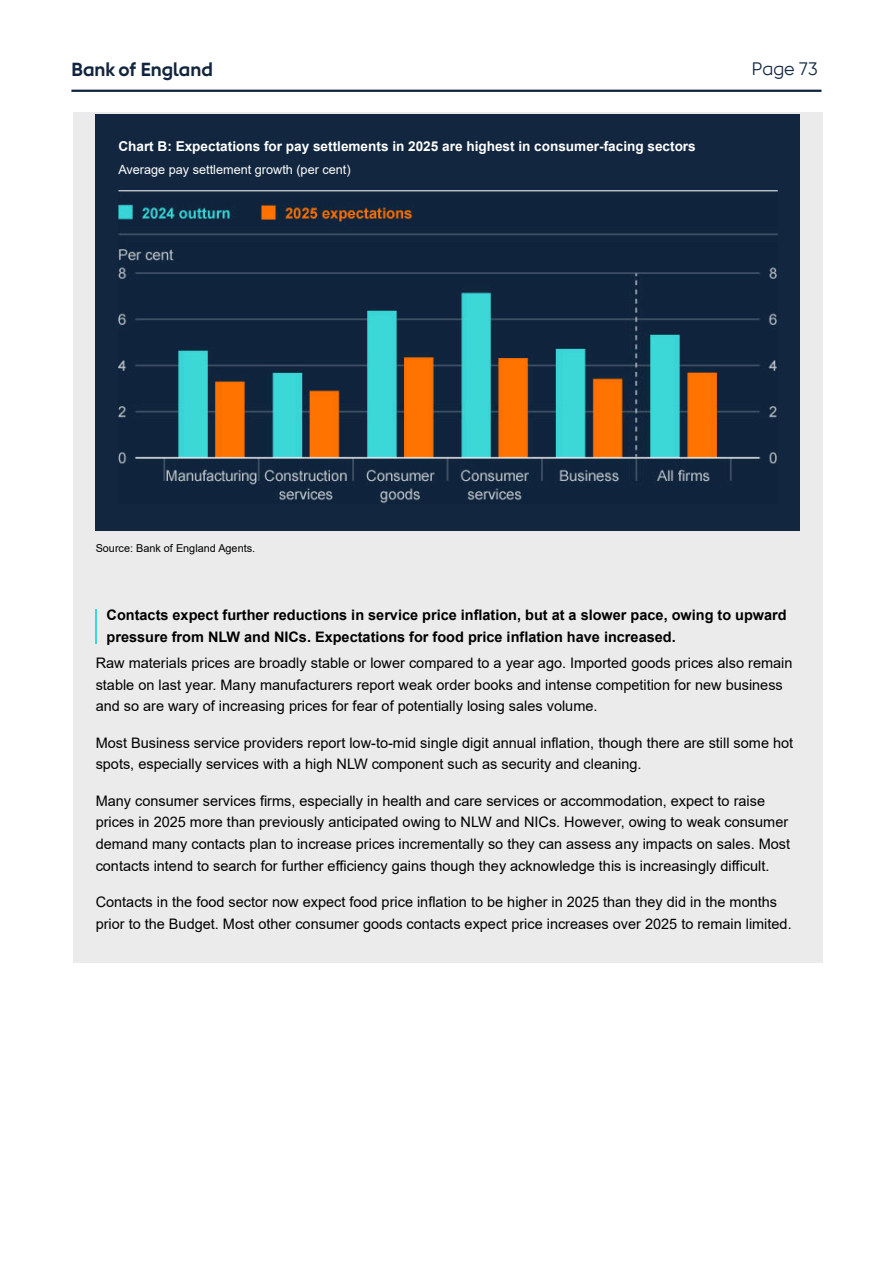
<style>
.page{position:relative;width:893px;height:1263px;background:#fff}
.page>*{position:absolute;margin:0;border:0;box-sizing:border-box;transform-origin:0 0}
.t1{font:700 18.9px "Gilroy For BOE";color:#11253e}
.t2{font:18px "Gilroy For BOE";color:#122640}
.t3{font:14.55px/21.8px "Arial";color:#000}
.t4{font:700 14.55px/21.8px "Arial";color:#000}
.t5{font:700 13.65px "Arial";color:#fff}
.t6{font:12.75px "Arial";color:#fff}
.t7{font:10.8px "Arial";color:#000}
</style>
<div class="page">
<div style="left:73px;top:112px;width:749px;height:851px;background:#ebebeb"></div>
<div style="left:95px;top:114px;width:704px;height:417px;background:#12273f"></div>
<img style="left:118px;top:190px;width:659px;height:314px">
<hr style="left:95px;top:609px;width:2px;height:34px;background:#3cd7d9">
<hr style="left:71px;top:90px;width:750px;height:2px;background:#11253e">
<p class="t1" style="left:71px;top:58px;width:143px">Bank of England</p>
<p class="t2" style="left:751px;top:59px;width:67px">Page 73</p>
<p class="t5" style="left:118px;top:139px;width:579px">Chart B: Expectations for pay settlements in 2025 are highest in consumer-facing sectors</p>
<p class="t6" style="left:118px;top:163px;width:234px">Average pay settlement growth (per cent)</p>
<p class="t7" style="left:96px;top:542px;width:161px">Source: Bank of England Agents.</p>
<p class="t4" style="left:106px;top:604px;width:681px">Contacts expect further reductions in service price inflation, but at a slower pace, owing to upward pressure from NLW and NICs. Expectations for food price inflation have increased.</p>
<p class="t3" style="left:96px;top:652px;width:698px">Raw materials prices are broadly stable or lower compared to a year ago. Imported goods prices also remain stable on last year. Many manufacturers report weak order books and intense competition for new business and so are wary of increasing prices for fear of potentially losing sales volume.</p>
<p class="t3" style="left:96px;top:732px;width:699px">Most Business service providers report low-to-mid single digit annual inflation, though there are still some hot spots, especially services with a high NLW component such as security and cleaning.</p>
<p class="t3" style="left:96px;top:790px;width:696px">Many consumer services firms, especially in health and care services or accommodation, expect to raise prices in 2025 more than previously anticipated owing to NLW and NICs. However, owing to weak consumer demand many contacts plan to increase prices incrementally so they can assess any impacts on sales. Most contacts intend to search for further efficiency gains though they acknowledge this is increasingly difficult.</p>
<p class="t3" style="left:96px;top:891px;width:697px">Contacts in the food sector now expect food price inflation to be higher in 2025 than they did in the months prior to the Budget. Most other consumer goods contacts expect price increases over 2025 to remain limited.</p>
</div>
